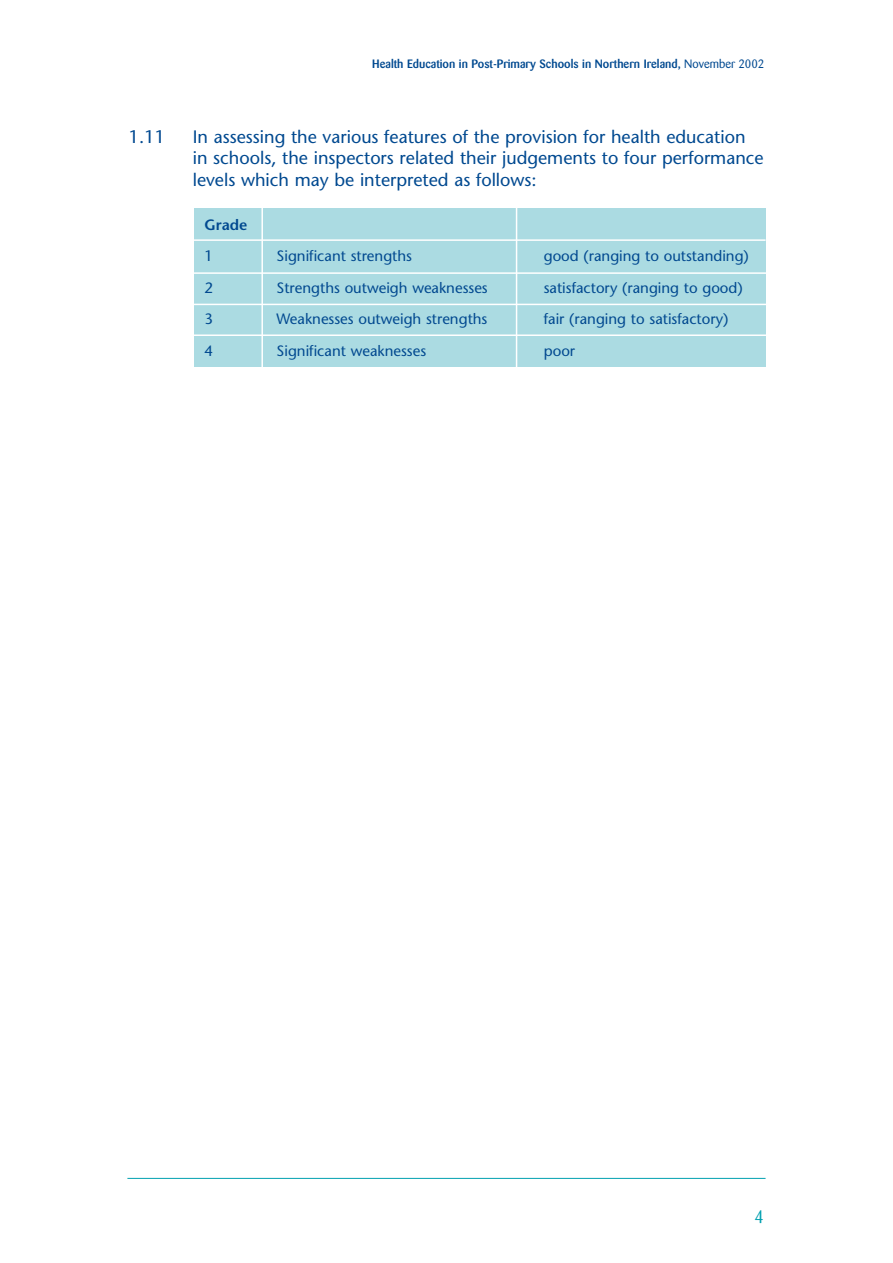
<style>
.page{position:relative;width:893px;height:1263px;background:#fff}
.page>*{position:absolute;margin:0;border:0;box-sizing:border-box;transform-origin:0 0}
.t1{font:18px/21.6px "Stone Sans";color:#014990}
.t2{font:18px "Barmeno";color:#00a0b0}
.t3{font:15px "Stone Sans";color:#014990}
.t4{font:600 15px "Stone Sans";color:#014990}
.t5{font:500 12px "Barmeno";color:#014990}
.s1{font-weight:400}
</style>
<div class="page">
<hr style="left:127px;top:1178px;width:638px;height:1px;background:#00a0b0">
<div style="left:194px;top:208px;width:571px;height:159px;background:#abdbe2"></div>
<hr style="left:186px;top:239px;width:579px;height:2px;background:#fff">
<hr style="left:187px;top:272px;width:586px;height:2px;background:#fff">
<hr style="left:186px;top:304px;width:589px;height:1px;background:#fff">
<hr style="left:184px;top:334px;width:592px;height:2px;background:#fff">
<hr style="left:261px;top:202px;width:2px;height:170px;background:#fff">
<hr style="left:516px;top:202px;width:1px;height:169px;background:#fff">
<p class="t5" style="left:372px;top:59px;width:393px">Health Education in Post-Primary Schools in Northern Ireland, <span class="s1">November 2002</span></p>
<p class="t1" style="left:129px;top:128px;width:38px">1.11</p>
<p class="t1" style="left:193px;top:128px;width:572px">In assessing the various features of the provision for health education in schools, the inspectors related their judgements to four performance levels which may be interpreted as follows:</p>
<p class="t4" style="left:204px;top:219px;width:45px">Grade</p>
<p class="t3" style="left:204px;top:250px;width:10px">1</p>
<p class="t3" style="left:277px;top:250px;width:137px">Significant strengths</p>
<p class="t3" style="left:543px;top:250px;width:207px">good (ranging to outstanding)</p>
<p class="t3" style="left:204px;top:282px;width:10px">2</p>
<p class="t3" style="left:277px;top:282px;width:213px">Strengths outweigh weaknesses</p>
<p class="t3" style="left:543px;top:282px;width:200px">satisfactory (ranging to good)</p>
<p class="t3" style="left:204px;top:313px;width:10px">3</p>
<p class="t3" style="left:277px;top:313px;width:212px">Weaknesses outweigh strengths</p>
<p class="t3" style="left:543px;top:313px;width:186px">fair (ranging to satisfactory)</p>
<p class="t3" style="left:204px;top:345px;width:10px">4</p>
<p class="t3" style="left:277px;top:345px;width:151px">Significant weaknesses</p>
<p class="t3" style="left:543px;top:345px;width:33px">poor</p>
<p class="t2" style="left:754px;top:1209px;width:11px">4</p>
</div>
